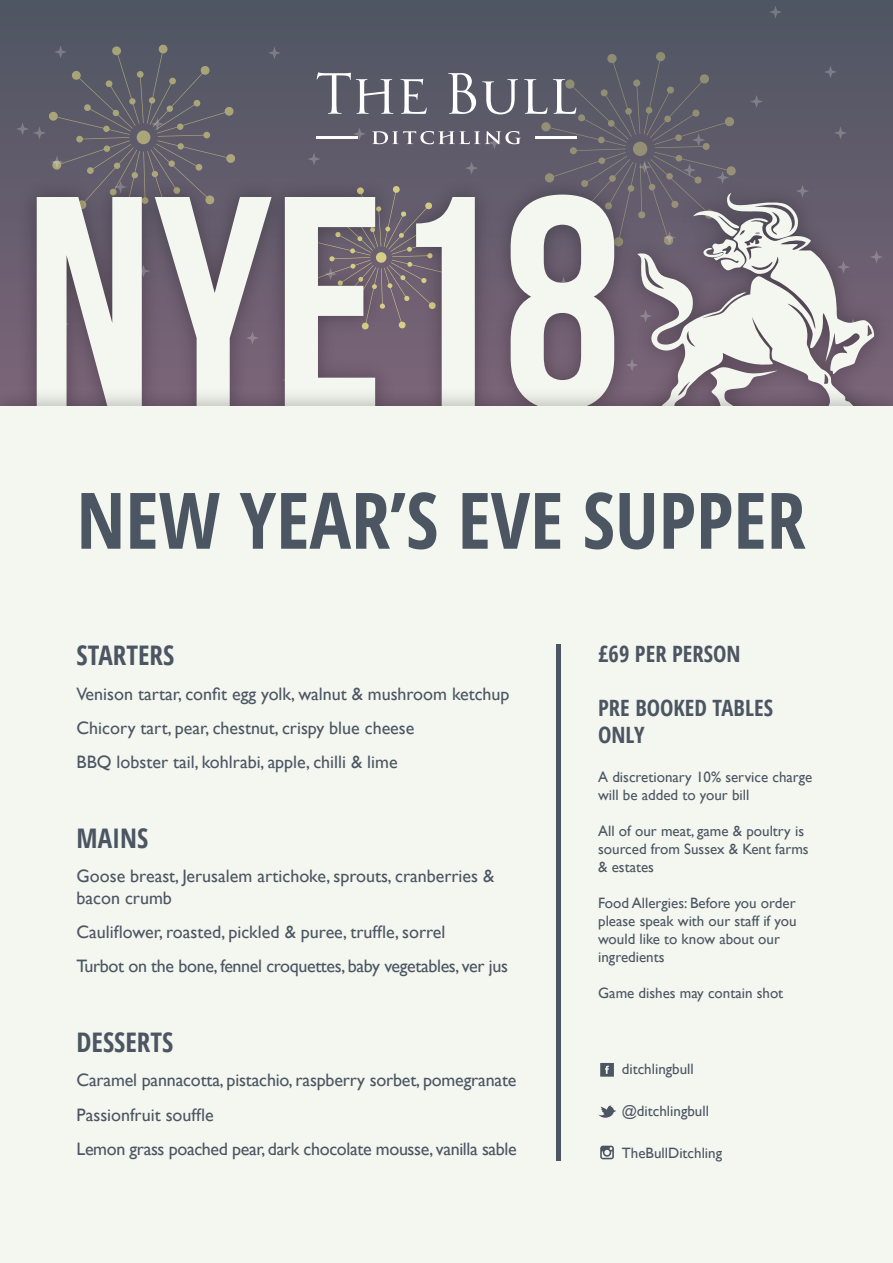
<style>
.page{position:relative;width:893px;height:1263px;background:#fff}
.page>*{position:absolute;margin:0;border:0;box-sizing:border-box;transform-origin:0 0}
.t1{font:700 condensed 78px "Open Sans";color:#4c5562}
.t2{font:700 condensed 27px "Open Sans";color:#4c5562}
.t3{font:700 condensed 22.5px/27px "Open Sans";color:#4c5562}
.t4{font:18px/21.6px "Gill Sans";color:#4c5562}
.t5{font:18px "Gill Sans";letter-spacing:-.02em;color:#4c5562}
.t6{font:15px/18px "Gill Sans";color:#4c5562}
</style>
<div class="page">
<svg style="left:0;top:0;width:893px;height:379px;background:#555765"></svg>
<img style="left:736px;top:166px;width:157px;height:213px">
<svg style="left:736px;top:193px;width:138px;height:186px"></svg>
<svg style="left:769px;top:6px;width:13px;height:13px"></svg>
<svg style="left:750px;top:95px;width:13px;height:13px"></svg>
<svg style="left:834px;top:126px;width:13px;height:13px"></svg>
<svg style="left:824px;top:65px;width:13px;height:13px"></svg>
<svg style="left:847px;top:319px;width:12px;height:12px"></svg>
<svg style="left:870px;top:250px;width:13px;height:13px"></svg>
<svg style="left:796px;top:185px;width:13px;height:13px"></svg>
<svg style="left:837px;top:261px;width:13px;height:13px"></svg>
<div style="left:0;top:406px;width:893px;height:857px;background:#f4f7f0"></div>
<hr style="left:557px;top:644px;width:4px;height:517px;background:#4c5562">
<svg style="left:600px;top:1063px;width:14px;height:14px"></svg>
<svg style="left:598px;top:1105px;width:18px;height:13px"></svg>
<svg style="left:600px;top:1146px;width:14px;height:13px"></svg>
<svg style="left:16px;top:45px;width:720px;height:361px"></svg>
<hr style="left:317px;top:136px;width:41px;height:3px;background:#fff">
<hr style="left:535px;top:136px;width:41px;height:3px;background:#fff">
<p class="t1" style="left:77px;top:466px;width:731px">NEW YEAR’S EVE SUPPER</p>
<p class="t2" style="left:77px;top:636px;width:99px">STARTERS</p>
<p class="t4" style="left:77px;top:682px;width:435px">Venison tartar, confit egg yolk, walnut &amp; mushroom ketchup</p>
<p class="t4" style="left:77px;top:717px;width:339px">Chicory tart, pear, chestnut, crispy blue cheese</p>
<p class="t4" style="left:77px;top:751px;width:323px">BBQ lobster tail, kohlrabi, apple, chilli &amp; lime</p>
<p class="t2" style="left:77px;top:819px;width:73px">MAINS</p>
<p class="t4" style="left:77px;top:865px;width:419px">Goose breast, Jerusalem artichoke, sprouts, cranberries &amp; bacon crumb</p>
<p class="t4" style="left:77px;top:921px;width:370px">Cauliflower, roasted, pickled &amp; puree, truffle, sorrel</p>
<p class="t5" style="left:77px;top:956px;width:433px">Turbot on the bone, fennel croquettes, baby vegetables, ver jus</p>
<p class="t2" style="left:77px;top:1023px;width:98px">DESSERTS</p>
<p class="t4" style="left:77px;top:1069px;width:441px">Caramel pannacotta, pistachio, raspberry sorbet, pomegranate</p>
<p class="t4" style="left:77px;top:1104px;width:139px">Passionfruit souffle</p>
<p class="t5" style="left:77px;top:1138px;width:442px">Lemon grass poached pear, dark chocolate mousse, vanilla sable</p>
<p class="t3" style="left:598px;top:639px;width:144px">£69 PER PERSON</p>
<p class="t3" style="left:598px;top:693px;width:176px">PRE BOOKED TABLES<br>ONLY</p>
<p class="t6" style="left:598px;top:768px;width:216px">A discretionary 10% service charge will be added to your bill</p>
<p class="t6" style="left:598px;top:822px;width:212px">All of our meat, game &amp; poultry is sourced from Sussex &amp; Kent farms &amp; estates</p>
<p class="t6" style="left:598px;top:894px;width:200px">Food Allergies: Before you order please speak with our staff if you would like to know about our ingredients</p>
<p class="t6" style="left:598px;top:984px;width:187px">Game dishes may contain shot</p>
<p class="t6" style="left:622px;top:1060px;width:74px">ditchlingbull</p>
<p class="t6" style="left:622px;top:1102px;width:89px">@ditchlingbull</p>
<p class="t6" style="left:622px;top:1143px;width:102px">TheBullDitchling</p>
</div>
